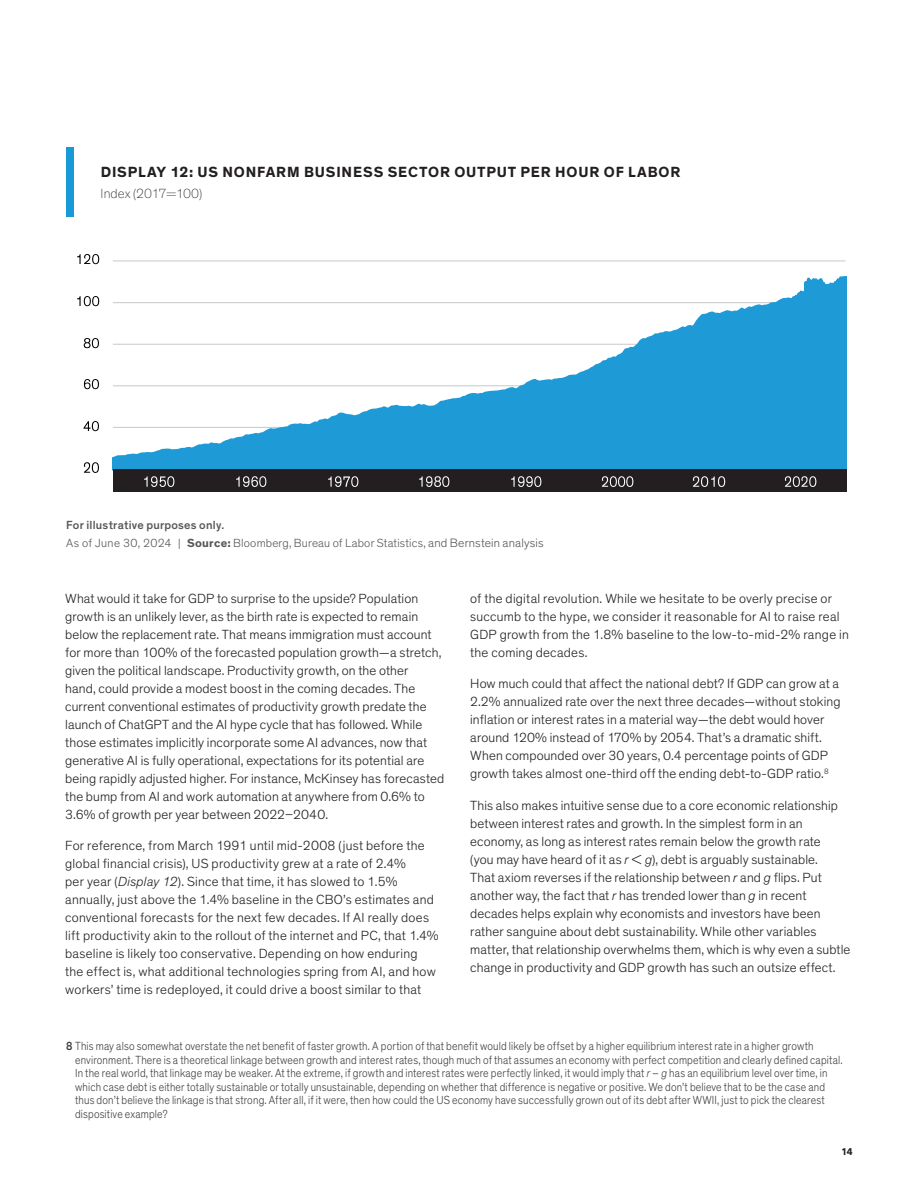
<style>
.page{position:relative;width:918px;height:1188px;background:#fff}
.page>*{position:absolute;margin:0;border:0;box-sizing:border-box;transform-origin:0 0}
.t1{font:700 15px "Theinhardt";letter-spacing:.055em;color:#231f20}
.t2{font:300 13.5px/18px "Theinhardt";letter-spacing:.01em;color:#231f20}
.t3{font:100 13.5px "Theinhardt";letter-spacing:.005em;color:#231f20}
.t4{font:300 12px/13.5px "Theinhardt";letter-spacing:.015em;color:#3e3e3f;scale:.9 1}
.t5{font:300 12px/18.3px "Theinhardt";letter-spacing:.015em;color:#57585a}
.t6{font:700 10.5px "Klavika";color:#231f20}
.s1{font-weight:500}
.s2{font-weight:700}
.s3{font-size:12.45px}
.s4{font-style:italic}
</style>
<div class="page">
<div style="left:66px;top:147px;width:8px;height:69px;background:#179ad7"></div>
<svg style="left:113px;top:261px;width:734px;height:209px"></svg>
<img style="left:83px;top:462px;width:16px;height:11px">
<img style="left:83px;top:421px;width:16px;height:11px">
<img style="left:83px;top:379px;width:16px;height:11px">
<img style="left:83px;top:338px;width:16px;height:11px">
<img style="left:77px;top:296px;width:23px;height:11px">
<img style="left:77px;top:254px;width:23px;height:11px">
<div style="left:113px;top:469px;width:91px;height:23px;background:#231f20"></div>
<div style="left:204px;top:469px;width:92px;height:23px;background:#231f20"></div>
<div style="left:296px;top:469px;width:92px;height:23px;background:#231f20"></div>
<div style="left:388px;top:469px;width:92px;height:23px;background:#231f20"></div>
<div style="left:480px;top:469px;width:91px;height:23px;background:#231f20"></div>
<div style="left:571px;top:469px;width:92px;height:23px;background:#231f20"></div>
<div style="left:663px;top:469px;width:92px;height:23px;background:#231f20"></div>
<div style="left:755px;top:469px;width:91px;height:23px;background:#231f20"></div>
<img style="left:144px;top:476px;width:31px;height:11px">
<img style="left:236px;top:476px;width:31px;height:11px">
<img style="left:328px;top:476px;width:31px;height:11px">
<img style="left:419px;top:476px;width:31px;height:11px">
<img style="left:511px;top:476px;width:31px;height:11px">
<img style="left:601px;top:476px;width:33px;height:11px">
<img style="left:693px;top:476px;width:33px;height:11px">
<img style="left:785px;top:476px;width:32px;height:11px">
<p class="t1" style="left:101px;top:163px;width:581px">DISPLAY 12: US NONFARM BUSINESS SECTOR OUTPUT PER HOUR OF LABOR</p>
<p class="t3" style="left:101px;top:186px;width:103px">Index (2017=100)</p>
<p class="t5" style="left:66px;top:516px;width:479px"><span class="s1">For illustrative purposes only.<br></span>As of June 30, 2024 | <span class="s2">Source:</span> Bloomberg, Bureau of Labor Statistics, <span class="s3">and Bernstein analysis</span></p>
<p class="t2" style="left:65px;top:589px;width:381px">What would it take for GDP to surprise to the upside? Population growth is an unlikely lever, as the birth rate is expected to remain below the replacement rate. That means immigration must account for more than 100% of the forecasted population growth—a stretch, given the political landscape. Productivity growth, on the other<br>hand, could provide a modest boost in the coming decades. The current conventional estimates of productivity growth predate the launch of ChatGPT and the AI hype cycle that has followed. While those estimates implicitly incorporate some AI advances, now that generative AI is fully operational, expectations for its potential are being rapidly adjusted higher. For instance, McKinsey has forecasted the bump from AI and work automation at anywhere from 0.6% to 3.6% of growth per year between 2022–2040.</p>
<p class="t2" style="left:65px;top:837px;width:375px">For reference, from March 1991 until mid-2008 (just before the global financial crisis), US productivity grew at a rate of 2.4%<br>per year (<span class="s4">Display 12</span>). Since that time, it has slowed to 1.5% annually, just above the 1.4% baseline in the CBO’s estimates and conventional forecasts for the next few decades. If AI really does lift productivity akin to the rollout of the internet and PC, that 1.4% baseline is likely too conservative. Depending on how enduring the effect is, what additional technologies spring from AI, and how workers’ time is redeployed, it could drive a boost similar to that</p>
<p class="t2" style="left:470px;top:589px;width:380px">of the digital revolution. While we hesitate to be overly precise or succumb to the hype, we consider it reasonable for AI to raise real GDP growth from the 1.8% baseline to the low-to-mid-2% range in the coming decades.</p>
<p class="t2" style="left:470px;top:675px;width:372px">How much could that affect the national debt? If GDP can grow at a 2.2% annualized rate over the next three decades—without stoking inflation or interest rates in a material way—the debt would hover around 120% instead of 170% by 2054. That’s a dramatic shift.<br>When compounded over 30 years, 0.4 percentage points of GDP growth takes almost one-third off the ending debt-to-GDP ratio.<sup>8</sup></p>
<p class="t2" style="left:470px;top:796px;width:382px">This also makes intuitive sense due to a core economic relationship between interest rates and growth. In the simplest form in an economy, as long as interest rates remain below the growth rate<br>(you may have heard of it as <span class="s4">r &lt; g</span>), debt is arguably sustainable.<br>That axiom reverses if the relationship between <span class="s4">r</span> and <span class="s4">g</span> flips. Put another way, the fact that <span class="s4">r</span> has trended lower than <span class="s4">g</span> in recent decades helps explain why economists and investors have been rather sanguine about debt sustainability. While other variables matter, that relationship overwhelms them, which is why even a subtle change in productivity and GDP growth has such an outsize effect.</p>
<p class="t4" style="left:75px;top:1040px;width:854px;text-indent:-9px"><span class="s1">8</span> This may also somewhat overstate the net benefit of faster growth. A portion of that benefit would likely be offset by a higher equilibrium interest rate in a higher growth environment. There is a theoretical linkage between growth and interest rates, though much of that assumes an economy with perfect competition and clearly defined capital.<br>In the real world, that linkage may be weaker. At the extreme, if growth and interest rates were perfectly linked, it would imply that <span class="s4">r</span> – <span class="s4">g</span> has an equilibrium level over time, in which case debt is either totally sustainable or totally unsustainable, depending on whether that difference is negative or positive. We don’t believe that to be the case and thus don’t believe the linkage is that strong. After all, if it were, then how could the US economy have successfully grown out of its debt after WWII, just to pick the clearest dispositive example?</p>
<p class="t6" style="left:842px;top:1144px;width:12px">14</p>
</div>
